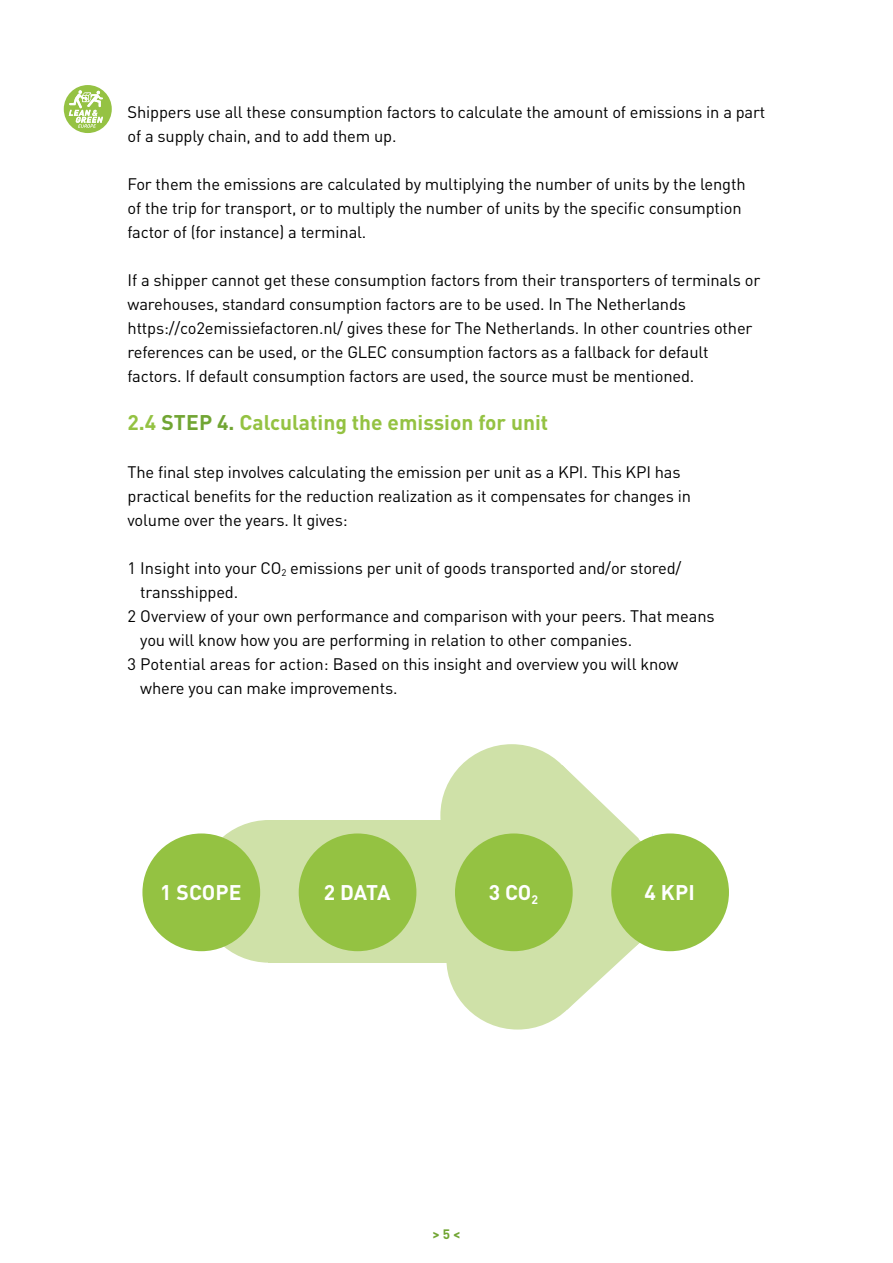
<style>
.page{position:relative;width:893px;height:1263px;background:#fff}
.page>*{position:absolute;margin:0;border:0;box-sizing:border-box;transform-origin:0 0}
.t1{font:700 21px "DIN Pro";color:#94c242}
.t2{font:700 21px "DIN Pro";letter-spacing:.005em;color:#fff}
.t3{font:16.5px/24px "DIN Pro";letter-spacing:-.01em;color:#000}
.t4{font:700 13.5px "DIN Pro";color:#71a533}
.s1{color:#71a533}
</style>
<div class="page">
<svg style="left:564px;top:767px;width:81px;height:243px"></svg>
<div style="left:446px;top:887px;width:143px;height:142px;background:#cfe1a8;border-radius:50%"></div>
<div style="left:440px;top:744px;width:143px;height:143px;background:#cfe1a8;border-radius:50%"></div>
<div style="left:269px;top:820px;width:321px;height:143px;background:#cfe1a8"></div>
<div style="left:198px;top:820px;width:142px;height:143px;background:#cfe1a8;border-radius:50%"></div>
<div style="left:519px;top:820px;width:142px;height:143px;background:#cfe1a8;border-radius:50%"></div>
<div style="left:142px;top:833px;width:118px;height:118px;background:#94c242;border-radius:50%"></div>
<div style="left:299px;top:833px;width:117px;height:118px;background:#94c242;border-radius:50%"></div>
<div style="left:455px;top:833px;width:118px;height:118px;background:#94c242;border-radius:50%"></div>
<div style="left:611px;top:833px;width:118px;height:118px;background:#94c242;border-radius:50%"></div>
<svg style="left:64px;top:85px;width:48px;height:48px"></svg>
<p class="t3" style="left:128px;top:99px;width:639px">Shippers use all these consumption factors to calculate the amount of emissions in a part of a supply chain, and to add them up.</p>
<p class="t3" style="left:128px;top:171px;width:620px">For them the emissions are calculated by multiplying the number of units by the length of the trip for transport, or to multiply the number of units by the specific consumption factor of (for instance) a terminal.</p>
<p class="t3" style="left:128px;top:267px;width:634px">If a shipper cannot get these consumption factors from their transporters of terminals or warehouses, standard consumption factors are to be used. In The Netherlands https://co2emissiefactoren.nl/ gives these for The Netherlands. In other countries other references can be used, or the GLEC consumption factors as a fallback for default factors. If default consumption factors are used, the source must be mentioned.</p>
<p class="t1" style="left:128px;top:408px;width:422px">2.4 <span class="s1">STEP 4.</span> Calculating the emission for unit</p>
<p class="t3" style="left:128px;top:459px;width:565px">The final step involves calculating the emission per unit as a KPI. This KPI has practical benefits for the reduction realization as it compensates for changes in volume over the years. It gives:</p>
<p class="t3" style="left:128px;top:555px;width:555px">1 Insight into your CO<sub>2</sub> emissions per unit of goods transported and/or stored/</p>
<p class="t3" style="left:140px;top:579px;width:99px">transshipped.</p>
<p class="t3" style="left:128px;top:603px;width:589px">2 Overview of your own performance and comparison with your peers. That means</p>
<p class="t3" style="left:140px;top:627px;width:493px">you will know how you are performing in relation to other companies.</p>
<p class="t3" style="left:128px;top:651px;width:552px">3 Potential areas for action: Based on this insight and overview you will know</p>
<p class="t3" style="left:140px;top:675px;width:259px">where you can make improvements.</p>
<p class="t2" style="left:160px;top:878px;width:83px">1 SCOPE</p>
<p class="t2" style="left:324px;top:878px;width:68px">2 DATA</p>
<p class="t2" style="left:489px;top:878px;width:51px">3 CO<sub>2</sub></p>
<p class="t2" style="left:644px;top:878px;width:52px">4 KPI</p>
<p class="t4" style="left:432px;top:1225px;width:30px">&gt; 5 &lt;</p>
</div>
